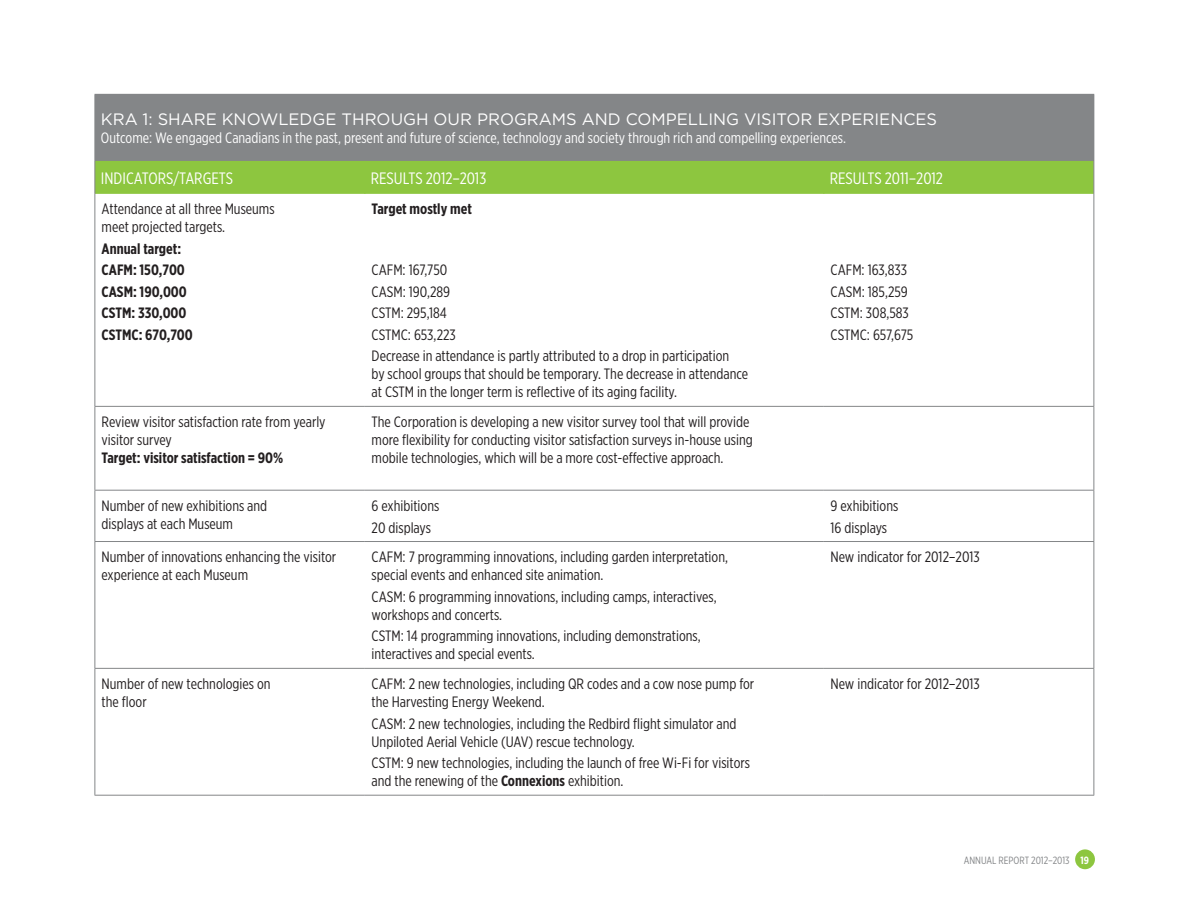
<style>
.page{position:relative;width:1188px;height:918px;background:#fff}
.page>*{position:absolute;margin:0;border:0;box-sizing:border-box;transform-origin:0 0}
.t1{font:16.5px "Gotham";color:#fff}
.t2{font:16.5px "Gotham X Narrow";color:#fff}
.t3{font:15px/18px "Gotham X Narrow";color:#231f20}
.t4{font:15px "Gotham X Narrow";color:#fff}
.t5{font:700 15px/21.5px "Gotham X Narrow";color:#231f20}
.t6{font:10.5px "Gotham X Narrow";color:#848688}
.s1{font-weight:700}
.s2{font-weight:700;color:#fff}
</style>
<div class="page">
<div style="left:1075px;top:849px;width:20px;height:20px;background:#8dc63f;border-radius:50%"></div>
<div style="left:95px;top:94px;width:999px;height:67px;background:#848688"></div>
<div style="left:95px;top:161px;width:999px;height:33px;background:#8dc63f"></div>
<hr style="left:364px;top:161px;width:1px;height:33px;background:#8dc63f">
<hr style="left:824px;top:161px;width:1px;height:33px;background:#8dc63f">
<hr style="left:94px;top:95px;width:1px;height:66px;background:#848688">
<hr style="left:94px;top:94px;width:271px;height:1px;background:#848688">
<hr style="left:1094px;top:95px;width:1px;height:66px;background:#848688">
<hr style="left:94px;top:161px;width:1px;height:33px;background:#848688">
<hr style="left:1094px;top:161px;width:1px;height:33px;background:#848688">
<hr style="left:94px;top:194px;width:1px;height:212px;background:#848688">
<hr style="left:1094px;top:194px;width:1px;height:212px;background:#848688">
<hr style="left:94px;top:407px;width:1px;height:83px;background:#848688">
<hr style="left:94px;top:406px;width:271px;height:1px;background:#848688">
<hr style="left:365px;top:406px;width:459px;height:1px;background:#848688">
<hr style="left:824px;top:406px;width:270px;height:1px;background:#848688">
<hr style="left:1094px;top:407px;width:1px;height:83px;background:#848688">
<hr style="left:94px;top:491px;width:1px;height:50px;background:#848688">
<hr style="left:94px;top:542px;width:1px;height:126px;background:#848688">
<hr style="left:94px;top:669px;width:1px;height:126px;background:#848688">
<hr style="left:94px;top:490px;width:271px;height:1px;background:#848688">
<hr style="left:94px;top:541px;width:271px;height:1px;background:#848688">
<hr style="left:94px;top:668px;width:271px;height:1px;background:#848688">
<hr style="left:94px;top:795px;width:271px;height:1px;background:#848688">
<hr style="left:365px;top:490px;width:459px;height:1px;background:#848688">
<hr style="left:365px;top:541px;width:459px;height:1px;background:#848688">
<hr style="left:365px;top:668px;width:459px;height:1px;background:#848688">
<hr style="left:365px;top:795px;width:459px;height:1px;background:#848688">
<hr style="left:824px;top:490px;width:270px;height:1px;background:#848688">
<hr style="left:1094px;top:491px;width:1px;height:50px;background:#848688">
<hr style="left:1094px;top:542px;width:1px;height:126px;background:#848688">
<hr style="left:1094px;top:669px;width:1px;height:126px;background:#848688">
<hr style="left:824px;top:541px;width:270px;height:1px;background:#848688">
<hr style="left:824px;top:668px;width:270px;height:1px;background:#848688">
<hr style="left:824px;top:795px;width:270px;height:1px;background:#848688">
<p class="t1" style="left:101px;top:109px;width:93px">KRA 1: SHARE</p>
<p class="t1" style="left:222px;top:109px;width:26px">KNOWLEDGE</p>
<p class="t1" style="left:341px;top:109px;width:37px">THROUG</p>
<p class="t1" style="left:416px;top:109px;width:31px">H OUR</p>
<p class="t1" style="left:477px;top:109px;width:25px">PROGRAMS</p>
<p class="t1" style="left:582px;top:109px;width:14px">AND</p>
<p class="t1" style="left:626px;top:109px;width:14px">COM</p>
<p class="t1" style="left:666px;top:109px;width:22px">PELLING</p>
<p class="t1" style="left:744px;top:109px;width:11px">VISITOR</p>
<p class="t1" style="left:817px;top:109px;width:46px">EXPERIENCES</p>
<p class="t4" style="left:101px;top:129px;width:747px">Outcome: We engaged Canadians in the past, present and future of science, technology and society through rich and compelling experiences.</p>
<p class="t2" style="left:101px;top:168px;width:134px">Indicators/Targets</p>
<p class="t2" style="left:371px;top:168px;width:117px">Results 2012–2013</p>
<p class="t2" style="left:830px;top:168px;width:115px">Results 2011–2012</p>
<p class="t3" style="left:102px;top:200px;width:175px">Attendance at all three Museums meet projected targets.</p>
<p class="t5" style="left:102px;top:238px;width:93px">Annual target:<br>CAFM: 150,700<br>CASM: 190,000<br>CSTM: 330,000<br>CSTMC: 670,700</p>
<p class="t5" style="left:372px;top:198px;width:102px">Target mostly met</p>
<p class="t3" style="left:372px;top:259px;width:359px;line-height:21.5px">CAFM: 167,750<br>CASM: 190,289<br>CSTM: 295,184<br>CSTMC: 653,223<br>Decrease in attendance is partly attributed to a drop in participation</p>
<p class="t3" style="left:372px;top:365px;width:378px">by school groups that should be temporary. The decrease in attendance at CSTM in the longer term is reflective of its aging facility.</p>
<p class="t3" style="left:831px;top:259px;width:84px;line-height:21.5px">CAF M: 163,833<br>CASM: 185,259<br>CSTM: 308,583<br>CSTMC: 657,675</p>
<p class="t3" style="left:102px;top:413px;width:226px">Review visitor satisfaction rate from yearly visitor survey</p>
<p class="t5" style="left:102px;top:447px;width:183px">Target: visitor satisfaction = 90%</p>
<p class="t3" style="left:372px;top:413px;width:383px">The Corporation is developing a new visitor survey tool that will provide more flexibility for conducting visitor satisfaction surveys in-house using mobile technologies, which will be a more cost-effective approach.</p>
<p class="t3" style="left:102px;top:497px;width:167px">Number of new exhibitions and displays at each Museum</p>
<p class="t3" style="left:372px;top:495px;width:69px;line-height:21.5px">6 exhibitions<br>20 displays</p>
<p class="t3" style="left:831px;top:495px;width:69px;line-height:21.5px">9 exhibitions<br>16 displays</p>
<p class="t3" style="left:102px;top:548px;width:236px">Number of innovations enhancing the visitor experience at each Museum</p>
<p class="t3" style="left:372px;top:548px;width:358px">CAFM: 7 programming innovations, including garden interpretation, special events and enhanced site animation.</p>
<p class="t3" style="left:372px;top:587px;width:347px">CASM: 6 programming innovations, including camps, interactives, workshops and concerts.</p>
<p class="t3" style="left:372px;top:627px;width:331px">CSTM: 14 programming innovations, including demonstrations, interactives and special events.</p>
<p class="t3" style="left:831px;top:548px;width:151px">New indicator for 2012–2013</p>
<p class="t3" style="left:102px;top:675px;width:170px">Number of new technologies on the floor</p>
<p class="t3" style="left:372px;top:675px;width:384px">CAFM: 2 new technologies, including QR codes and a cow nose pump for the Harvesting Energy Weekend.</p>
<p class="t3" style="left:372px;top:714px;width:366px">CASM: 2 new technologies, including the Redbird flight simulator and<br>Unpiloted Aerial Vehicle (UAV) rescue technology.</p>
<p class="t3" style="left:372px;top:754px;width:380px">CSTM: 9 new technologies, including the launch of free Wi-Fi for visitors and the renewing of the <span class="s1">Connexions</span> exhibition.</p>
<p class="t3" style="left:831px;top:675px;width:151px">New indicator for 2012–2013</p>
<p class="t6" style="left:964px;top:854px;width:127px">Annual report 2012–2013 <span class="s2">19</span></p>
</div>
